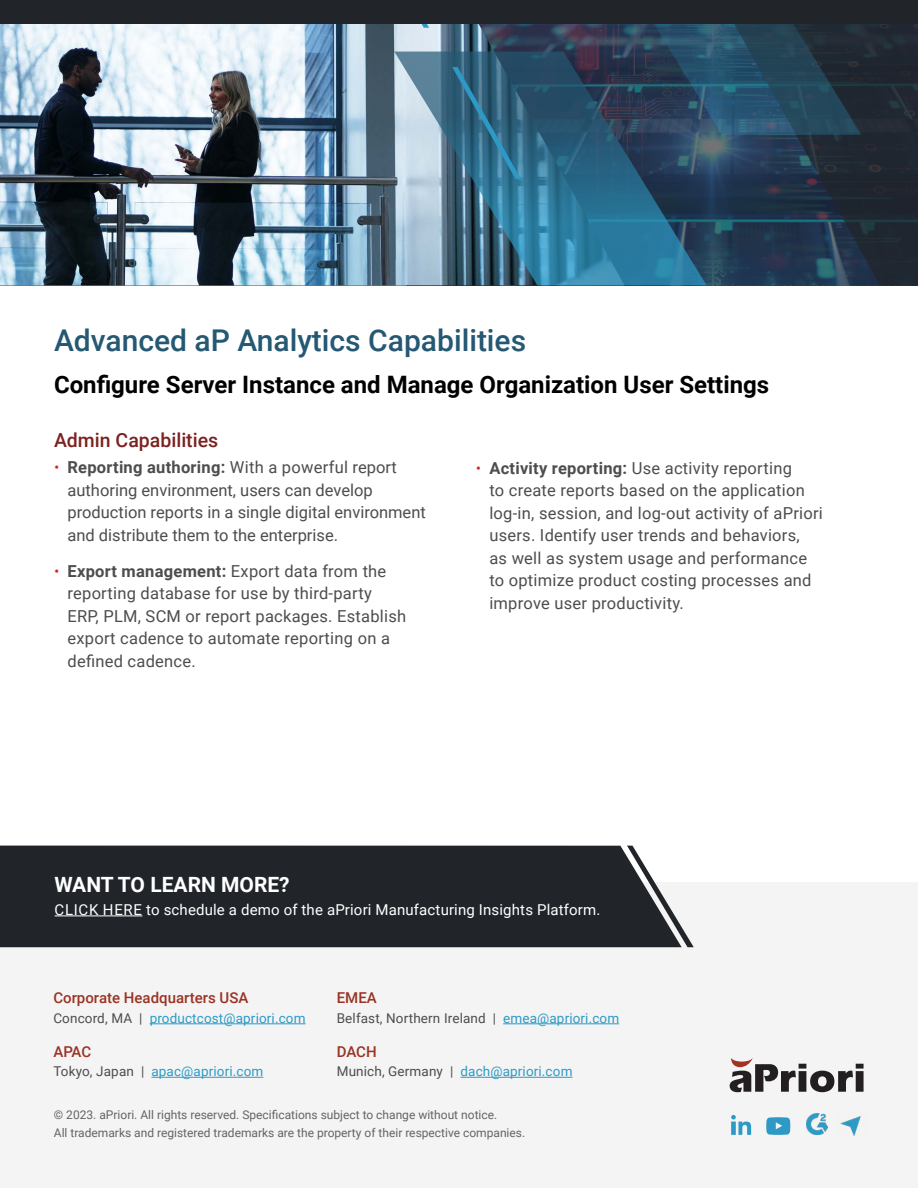
<style>
.page{position:relative;width:918px;height:1188px;background:#fff}
.page>*{position:absolute;margin:0;border:0;box-sizing:border-box;transform-origin:0 0}
.t1{font:500 30px "Roboto";color:#255873}
.t2{font:700 24px "Roboto";color:#000}
.t3{font:700 21px "Roboto";color:#fff}
.t4{font:500 19.5px "Roboto";color:#7b2221}
.t5{font:16.5px/22.5px "Roboto";letter-spacing:.015em;color:#4d4d4f}
.t6{font:15px "Roboto";letter-spacing:.01em;color:#fff}
.t7{font:500 15px "Roboto";color:#9a3324}
.t8{font:13.5px "Roboto";letter-spacing:.01em;color:#2d9ac6}
.t9{font:13.5px "Roboto";letter-spacing:.01em;color:#4d4d4f}
.t10{font:12px/18px "Roboto";color:#636466}
.s1{font-weight:300;color:#d42227}
.s2{font-weight:700}
.s3{color:#4d4d4f}
.s4{color:#2d9ac6}
</style>
<div class="page">
<div style="left:0;top:882px;width:918px;height:306px;background:#f4f4f4"></div>
<svg style="left:730px;top:1058px;width:134px;height:34px"></svg>
<hr style="left:150px;top:1023px;width:156px;height:1px;background:#2d9ac6">
<hr style="left:151px;top:1077px;width:112px;height:1px;background:#2d9ac6">
<svg style="left:766px;top:1117px;width:24px;height:18px"></svg>
<svg style="left:731px;top:1115px;width:20px;height:20px"></svg>
<img style="left:840px;top:1116px;width:21px;height:20px">
<img style="left:807px;top:1114px;width:20px;height:21px">
<hr style="left:503px;top:1023px;width:116px;height:1px;background:#2d9ac6">
<hr style="left:460px;top:1077px;width:113px;height:1px;background:#2d9ac6">
<div style="left:0;top:846px;width:627px;height:101px;background:#212529"></div>
<svg style="left:627px;top:846px;width:67px;height:101px"></svg>
<hr style="left:55px;top:916px;width:87px;height:1px;background:#fff">
<svg style="left:707px;top:24px;width:211px;height:261px;background:#223243"></svg>
<img style="left:0;top:24px;width:604px;height:261px">
<svg style="left:394px;top:52px;width:313px;height:233px;background:#477690"></svg>
<svg style="left:604px;top:24px;width:257px;height:111px;background:#28455b"></svg>
<svg style="left:452px;top:67px;width:69px;height:112px;background:#316884"></svg>
<svg style="left:408px;top:24px;width:21px;height:4px"></svg>
<div style="left:0;top:0;width:918px;height:24px;background:#212529"></div>
<h1 class="t1" style="left:54px;top:320px;width:474px">Advanced aP Analytics Capabilities</h1>
<h2 class="t2" style="left:54px;top:368px;width:717px">Configure Server Instance and Manage Organization User Settings</h2>
<p class="t4" style="left:54px;top:426px;width:166px">Admin Capabilities</p>
<p class="t5" style="left:67px;top:456px;width:360px;text-indent:-13px"><span class="s1">•</span> <span class="s2">Reporting authoring:</span> With a powerful report authoring environment, users can develop production reports in a single digital environment and distribute them to the enterprise.</p>
<p class="t5" style="left:67px;top:559px;width:340px;text-indent:-13px"><span class="s1">•</span> <span class="s2">Export management:</span> Export data from the reporting database for use by third-party ERP, PLM, SCM or report packages. Establish export cadence to automate reporting on a defined cadence.</p>
<p class="t5" style="left:489px;top:456px;width:335px;text-indent:-13px"><span class="s1">•</span> <span class="s2">Activity reporting:</span> Use activity reporting<br>to create reports based on the application log-in, session, and log-out activity of aPriori users. Identify user trends and behaviors,<br>as well as system usage and performance to optimize product costing processes and improve user productivity.</p>
<p class="t3" style="left:54px;top:870px;width:237px">WANT TO LEARN MORE?</p>
<p class="t6" style="left:55px;top:899px;width:547px">CLICK HERE to schedule a demo of the aPriori Manufacturing Insights Platform.</p>
<p class="t7" style="left:53px;top:988px;width:197px">Corporate Headquarters USA</p>
<p class="t8" style="left:53px;top:1009px;width:254px"><span class="s3">Concord, MA |</span> productcost@apriori.com</p>
<p class="t7" style="left:53px;top:1041px;width:39px">APAC</p>
<p class="t8" style="left:53px;top:1062px;width:211px"><span class="s3">Tokyo, Japan |</span> apac@apriori.com</p>
<p class="t10" style="left:54px;top:1105px;width:473px">© 2023. aPriori. All rights reserved. Specifications subject to change without notice.<br>All trademarks and registered trademarks are the property of their respective companies.</p>
<p class="t7" style="left:337px;top:988px;width:42px">EMEA</p>
<p class="t9" style="left:337px;top:1009px;width:284px">Belfast, Northern Ireland | <span class="s4">emea@apriori.com</span></p>
<p class="t7" style="left:337px;top:1041px;width:41px">DACH</p>
<p class="t8" style="left:337px;top:1062px;width:237px"><span class="s3">Munich, Germany |</span> dach@apriori.com</p>
</div>
